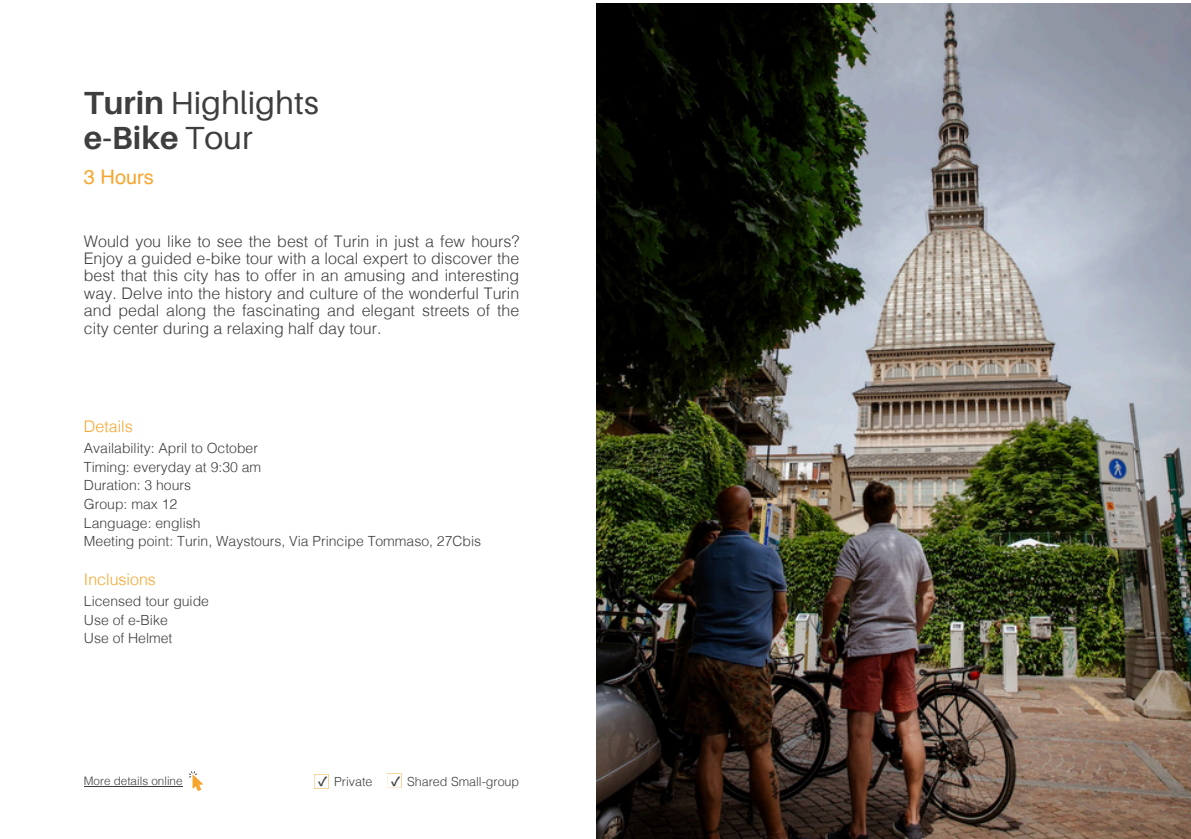
<style>
.page{position:relative;width:1191px;height:839px;background:#fff}
.page>*{position:absolute;margin:0;border:0;box-sizing:border-box;transform-origin:0 0}
.t1{font:32px/34.4px "Aileron";color:#3f3e3f}
.t2{font:20px "Helvetica";color:#f8a52d}
.t3{font:300 16px/17.4px "Helvetica";color:#3f3e3f;text-align:justify}
.t4{font:300 16px "Helvetica";color:#f8a52d}
.t5{font:300 14px/18.6px "Helvetica";color:#3f3e3f}
.t6{font:300 12.6px "Helvetica";color:#3f3e3f}
.t7{font:300 11.6px "Helvetica";color:#3f3e3f}
.s1{font-weight:700}
.s2{font-family:"Noto Sans CJ Ksc";font-weight:700}
</style>
<div class="page">
<img style="left:596px;top:4px;width:594px;height:834px">
<svg style="left:314px;top:774px;width:15px;height:14px"></svg>
<svg style="left:387px;top:773px;width:15px;height:15px"></svg>
<svg style="left:189px;top:771px;width:13px;height:19px"></svg>
<hr style="left:84px;top:785px;width:99px;height:1px;background:#3f3e3f">
<h3 class="t1" style="left:84px;top:85px;width:236px"><span class="s1">Turin</span> Highlights <span class="s1">e-Bike</span> Tour</h3>
<h4 class="t2" style="left:84px;top:169px;width:72px">3 Hours</h4>
<h4 class="t3" style="left:84px;top:232px;width:437px">Would you like to see the best of Turin in just a few hours?<br>Enjoy a guided e-bike tour with a local expert to discover the best that this city has to offer in an amusing and interesting way. Delve into the history and culture of the wonderful Turin and pedal along the fascinating and elegant streets of the city center during a relaxing half day tour.</h4>
<p class="t4" style="left:84px;top:416px;width:50px">Details</p>
<p class="t5" style="left:84px;top:438px;width:399px">Availability: April to October<br>Timing: everyday at 9:30 am<br>Duration: 3 hours<br>Group: max 12<br>Language: english<br>Meeting point: Turin, Waystours, Via Principe Tommaso, 27Cbis</p>
<p class="t4" style="left:84px;top:569px;width:73px">Inclusions</p>
<p class="t5" style="left:84px;top:591px;width:127px">Licensed tour guide<br>Use of e-Bike</p>
<p class="t5" style="left:84px;top:629px;width:90px">Use of Helmet</p>
<p class="t7" style="left:84px;top:773px;width:100px">More details online</p>
<h1 class="t6" style="left:318px;top:773px;width:56px"><span class="s2">✓</span> Private</h1>
<h2 class="t6" style="left:391px;top:773px;width:130px"><span class="s2">✓</span> Shared Small-group</h2>
</div>
